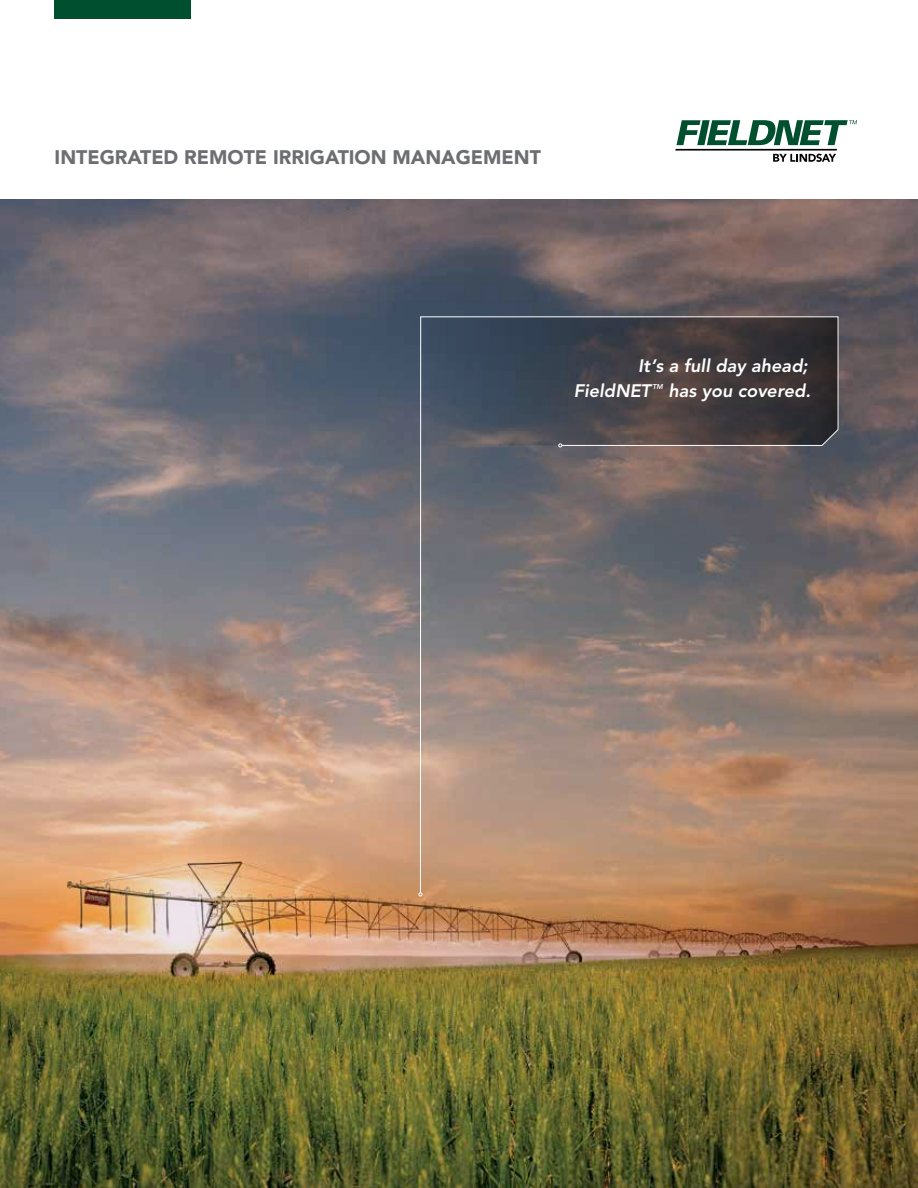
<style>
.page{position:relative;width:918px;height:1188px;background:#fff}
.page>*{position:absolute;margin:0;border:0;box-sizing:border-box;transform-origin:0 0}
.t1{font:900 19.5px "Avenir LT Std";color:#6d6e71}
.t2{font:italic 800 18px/25.5px "Avenir LT Std";color:#fff}
.t3{font:italic 800 7.05px "Avenir LT Std";color:#fff}
</style>
<div class="page">
<img style="left:0;top:200px;width:918px;height:988px">
<svg style="left:677px;top:120px;width:180px;height:25px"></svg>
<svg style="left:773px;top:154px;width:63px;height:8px"></svg>
<hr style="left:675px;top:149px;width:162px;height:2px;background:#000">
<div style="left:55px;top:0;width:136px;height:18px;background:#00502f"></div>
<svg style="left:420px;top:316px;width:419px;height:578px;background:#7e6f69"></svg>
<svg style="left:418px;top:893px;width:4px;height:3px"></svg>
<svg style="left:558px;top:443px;width:4px;height:4px"></svg>
<p class="t1" style="left:55px;top:145px;width:488px">INTEGRATED REMOTE IRRIGATION MANAGEMENT</p>
<p class="t2" style="left:574px;top:353px;width:235px;text-indent:64px">It’s a full day ahead;<br>FieldNET</p>
<p class="t3" style="left:653px;top:383px;width:12px">TM</p>
<p class="t2" style="left:668px;top:378px;width:144px">has you covered.</p>
</div>
